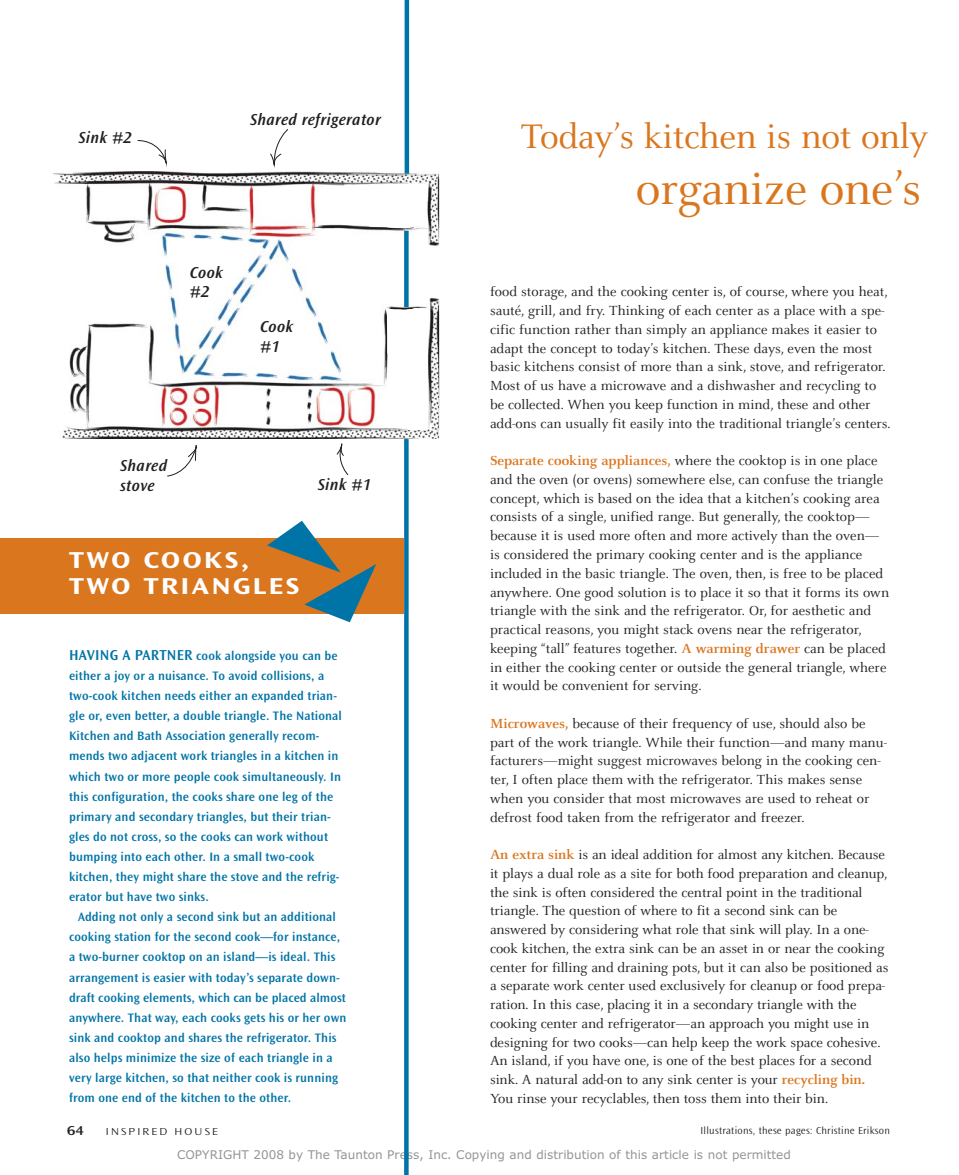
<style>
.page{position:relative;width:959px;height:1175px;background:#fff}
.page>*{position:absolute;margin:0;border:0;box-sizing:border-box;transform-origin:0 0}
.t1{font:49.5px "Celeste";letter-spacing:-.01em;color:#da761e}
.t2{font:37.5px "Celeste";letter-spacing:-.01em;color:#da761e}
.t3{font:24px/25.5px "Ocean Sans MM 648 800";letter-spacing:.11em;color:#fff}
.t4{font:16.5px/19.5px "Ocean Sans MM It 512 475";letter-spacing:.02em;color:#231f20}
.t5{font:14.55px/18.8px "Celeste";color:#231f20}
.t6{font:13.5px "Ocean Sans MM 512 800";color:#231f20}
.t7{font:12.75px/20.1px "Ocean Sans MM 512 475";letter-spacing:.01em;color:#0074a7}
.t8{font:12px "Verdana";color:#939598}
.t9{font:10.5px "Ocean Sans MM 310 475";letter-spacing:.025em;color:#231f20}
.t10{font:10.5px "Ocean Sans MM 310 800";letter-spacing:.21em;color:#231f20}
.s1{font-weight:700;color:#da761e}
.s2{font-size:15px}
</style>
<div class="page">
<img style="left:53px;top:171px;width:386px;height:268px">
<div style="left:0;top:538px;width:404px;height:76px;background:#da761e"></div>
<svg style="left:267px;top:521px;width:109px;height:101px"></svg>
<svg style="left:336px;top:443px;width:13px;height:32px"></svg>
<svg style="left:137px;top:140px;width:30px;height:27px"></svg>
<svg style="left:167px;top:445px;width:30px;height:32px"></svg>
<svg style="left:404px;top:231px;width:4px;height:76px"></svg>
<svg style="left:270px;top:129px;width:19px;height:39px"></svg>
<div style="left:404px;top:0;width:5px;height:174px;background:#0074a7"></div>
<svg style="left:404px;top:439px;width:4px;height:735px;background:#0878a9"></svg>
<p class="t4" style="left:78px;top:128px;width:55px">Sink #2</p>
<p class="t4" style="left:250px;top:110px;width:132px">Shared refrigerator</p>
<h2 class="t2" style="left:521px;top:122px;width:408px">Today’s kitchen is not only</h2>
<h1 class="t1" style="left:636px;top:169px;width:287px">organize one’s</h1>
<p class="t4" style="left:190px;top:263px;width:35px">Cook #2</p>
<p class="t5" style="left:490px;top:283px;width:402px">food storage, and the cooking center is, of course, where you heat, sauté, grill, and fry. Thinking of each center as a place with a spe&shy;cific function rather than simply an appliance makes it easier to adapt the concept to today’s kitchen. These days, even the most basic kitchens consist of more than a sink, stove, and refrigerator.<br>Most of us have a microwave and a dishwasher and recycling to be collected. When you keep function in mind, these and other add-ons can usually fit easily into the traditional triangle’s centers.</p>
<p class="t5" style="left:490px;top:452px;width:400px"><span class="s1">Separate cooking appliances,</span> where the cooktop is in one place and the oven (or ovens) somewhere else, can confuse the triangle concept, which is based on the idea that a kitchen’s cooking area consists of a single, unified range. But generally, the cooktop— because it is used more often and more actively than the oven— is considered the primary cooking center and is the appliance included in the basic triangle. The oven, then, is free to be placed anywhere. One good solution is to place it so that it forms its own triangle with the sink and the refrigerator. Or, for aesthetic and practical reasons, you might stack ovens near the refrigerator, keeping “tall” features together. <span class="s1">A warming drawer</span> can be placed in either the cooking center or outside the general triangle, where it would be convenient for serving.</p>
<p class="t5" style="left:490px;top:715px;width:398px"><span class="s1">Microwaves,</span> because of their frequency of use, should also be part of the work triangle. While their function—and many manu&shy;facturers—might suggest microwaves belong in the cooking cen&shy;ter, I often place them with the refrigerator. This makes sense when you consider that most microwaves are used to reheat or defrost food taken from the refrigerator and freezer.</p>
<p class="t5" style="left:490px;top:846px;width:400px"><span class="s1">An extra sink</span> is an ideal addition for almost any kitchen. Because it plays a dual role as a site for both food preparation and cleanup, the sink is often considered the central point in the traditional triangle. The question of where to fit a second sink can be answered by considering what role that sink will play. In a one&shy;cook kitchen, the extra sink can be an asset in or near the cooking center for filling and draining pots, but it can also be positioned as a separate work center used exclusively for cleanup or food prepa&shy;ration. In this case, placing it in a secondary triangle with the cooking center and refrigerator—an approach you might use in designing for two cooks—can help keep the work space cohesive.<br>An island, if you have one, is one of the best places for a second sink. A natural add-on to any sink center is your <span class="s1">recycling bin.<br></span>You rinse your recyclables, then toss them into their bin.</p>
<p class="t9" style="left:700px;top:1125px;width:191px">Illustrations, these pages: Christine Erikson</p>
<p class="t4" style="left:260px;top:317px;width:35px">Cook #1</p>
<p class="t4" style="left:120px;top:456px;width:48px">Shared stove</p>
<p class="t4" style="left:318px;top:475px;width:55px">Sink #1</p>
<h3 class="t3" style="left:69px;top:548px;width:232px">TWO COOKS,<br>TWO TRIANGLES</h3>
<p class="t7" style="left:69px;top:646px;width:274px"><span class="s2">HAVING A PARTNER</span> cook alongside you can be either a joy or a nuisance. To avoid collisions, a two-cook kitchen needs either an expanded trian&shy;gle or, even better, a double triangle. The National Kitchen and Bath Association generally recom&shy;mends two adjacent work triangles in a kitchen in which two or more people cook simultaneously. In this configuration, the cooks share one leg of the primary and secondary triangles, but their trian&shy;gles do not cross, so the cooks can work without bumping into each other. In a small two-cook kitchen, they might share the stove and the refrig&shy;erator but have two sinks.</p>
<p class="t7" style="left:69px;top:907px;width:279px;text-indent:9px">Adding not only a second sink but an additional cooking station for the second cook—for instance, a two-burner cooktop on an island—is ideal. This arrangement is easier with today’s separate down&shy;draft cooking elements, which can be placed almost anywhere. That way, each cooks gets his or her own sink and cooktop and shares the refrigerator. This also helps minimize the size of each triangle in a very large kitchen, so that neither cook is running from one end of the kitchen to the other.</p>
<p class="t6" style="left:67px;top:1123px;width:19px">64</p>
<p class="t10" style="left:106px;top:1125px;width:114px">INSPIRED HOUSE</p>
<p class="t8" style="left:177px;top:1150px;width:615px">COPYRIGHT 2008 by The Taunton Press, Inc. Copying and distribution of this article is not permitted</p>
</div>
